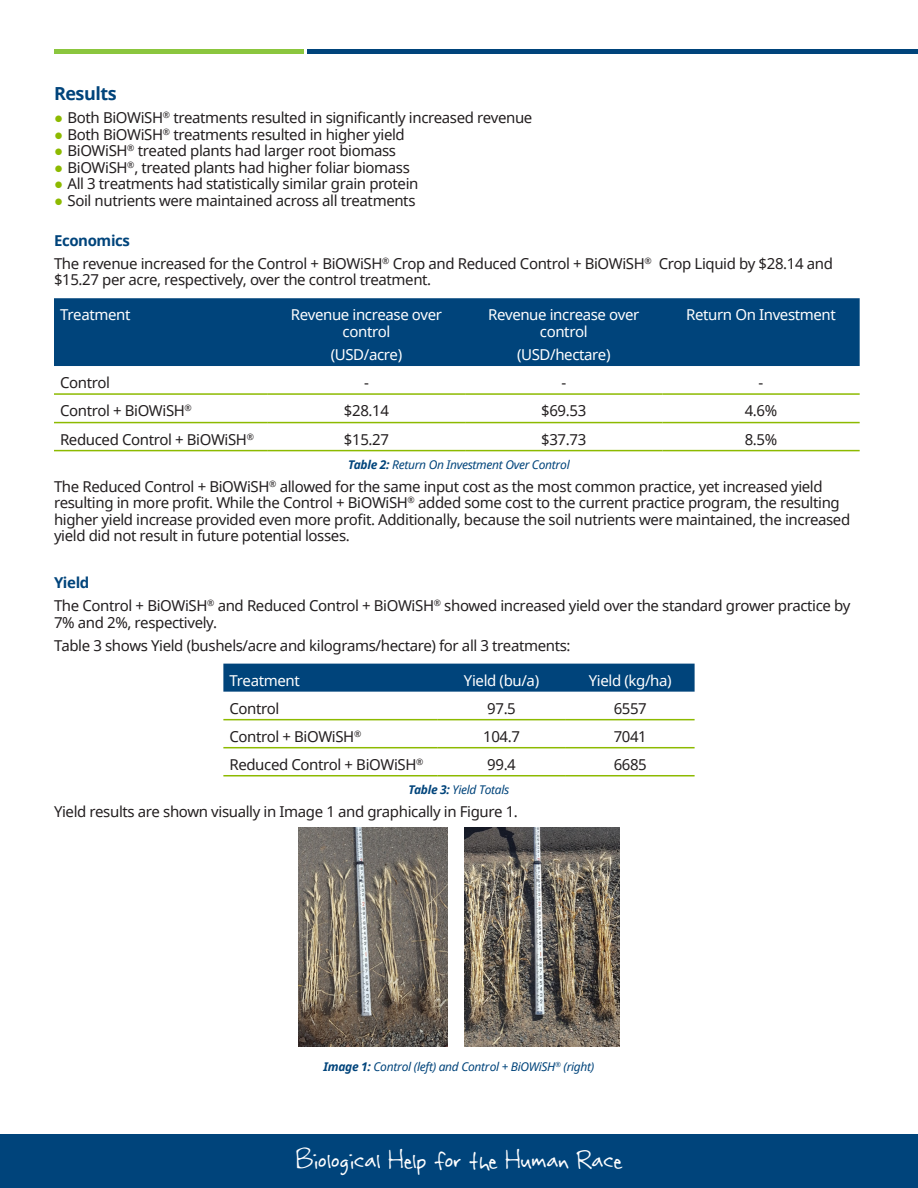
<style>
.page{position:relative;width:918px;height:1188px;background:#fff}
.page>*{position:absolute;margin:0;border:0;box-sizing:border-box;transform-origin:0 0}
.t1{font:30px "Rabiohead";letter-spacing:-.025em;color:#fff}
.Paragraph_Heading{font:700 18px "Noto Sans";letter-spacing:-.025em;color:#00447b}
.t2{font:15px/16.5px "Noto Sans";letter-spacing:-.025em;color:#231f20}
.t3{font:15px/16.5px "Noto Sans";letter-spacing:-.025em;color:#fff;text-align:center}
.t4{font:700 15px "Noto Sans";letter-spacing:-.025em;color:#00447b}
.t5{font:italic 12px "Noto Sans";letter-spacing:-.025em;color:#00447b}
.s1{color:#8dba00}
.s2{font-weight:700}
</style>
<div class="page">
<div style="left:0;top:1134px;width:918px;height:54px;background:#00447b"></div>
<hr style="left:54px;top:50px;width:249px;height:4px;background:#8bc63e">
<hr style="left:307px;top:50px;width:611px;height:4px;background:#00447b">
<div style="left:54px;top:298px;width:806px;height:68px;background:#00447b"></div>
<hr style="left:54px;top:393px;width:214px;height:2px;background:#8dba00">
<hr style="left:268px;top:393px;width:197px;height:2px;background:#8dba00">
<hr style="left:465px;top:393px;width:197px;height:2px;background:#8dba00">
<hr style="left:662px;top:393px;width:198px;height:2px;background:#8dba00">
<hr style="left:54px;top:422px;width:214px;height:1px;background:#8dba00">
<hr style="left:268px;top:422px;width:197px;height:1px;background:#8dba00">
<hr style="left:465px;top:422px;width:197px;height:1px;background:#8dba00">
<hr style="left:662px;top:422px;width:198px;height:1px;background:#8dba00">
<hr style="left:54px;top:450px;width:214px;height:1px;background:#8dba00">
<hr style="left:268px;top:450px;width:197px;height:1px;background:#8dba00">
<hr style="left:465px;top:450px;width:197px;height:1px;background:#8dba00">
<hr style="left:662px;top:450px;width:198px;height:1px;background:#8dba00">
<div style="left:223px;top:664px;width:472px;height:28px;background:#00447b"></div>
<hr style="left:223px;top:719px;width:214px;height:1px;background:#8dba00">
<hr style="left:437px;top:719px;width:129px;height:1px;background:#8dba00">
<hr style="left:566px;top:719px;width:129px;height:1px;background:#8dba00">
<hr style="left:223px;top:747px;width:214px;height:1px;background:#8dba00">
<hr style="left:437px;top:747px;width:129px;height:1px;background:#8dba00">
<hr style="left:566px;top:747px;width:129px;height:1px;background:#8dba00">
<hr style="left:223px;top:775px;width:214px;height:1px;background:#8dba00">
<hr style="left:437px;top:775px;width:129px;height:1px;background:#8dba00">
<hr style="left:566px;top:775px;width:129px;height:1px;background:#8dba00">
<img style="left:299px;top:827px;width:149px;height:219px">
<img style="left:464px;top:828px;width:155px;height:218px">
<p class="Paragraph_Heading" style="left:54px;top:81px;width:64px">Results</p>
<p class="t2" style="left:54px;top:109px;width:480px"><span class="s1">●</span> Both BiOWiSH<sup>®</sup> treatments resulted in significantly increased revenue</p>
<p class="t2" style="left:54px;top:126px;width:352px"><span class="s1">●</span> Both BiOWiSH<sup>®</sup> treatments resulted in higher yield</p>
<p class="t2" style="left:54px;top:142px;width:344px"><span class="s1">●</span> BiOWiSH<sup>®</sup> treated plants had larger root biomass</p>
<p class="t2" style="left:54px;top:159px;width:357px"><span class="s1">●</span> BiOWiSH<sup>®</sup>, treated plants had higher foliar biomass</p>
<p class="t2" style="left:54px;top:175px;width:366px"><span class="s1">●</span> All 3 treatments had statistically similar grain protein</p>
<p class="t2" style="left:54px;top:192px;width:363px"><span class="s1">●</span> Soil nutrients were maintained across all treatments</p>
<p class="t4" style="left:54px;top:230px;width:78px">Economics</p>
<p class="t2" style="left:54px;top:255px;width:781px">The revenue increased for the Control + BiOWiSH<sup>®</sup> Crop and Reduced Control + BiOWiSH<sup>®</sup> Crop Liquid by $28.14 and $15.27 per acre, respectively, over the control treatment.</p>
<p class="t3" style="left:60px;top:306px;width:72px">Treatment</p>
<p class="t3" style="left:291px;top:306px;width:153px">Revenue increase over control</p>
<p class="t3" style="left:331px;top:346px;width:73px">(USD/acre)</p>
<p class="t3" style="left:488px;top:306px;width:153px">Revenue increase over control</p>
<p class="t3" style="left:517px;top:346px;width:95px">(USD/hectare)</p>
<p class="t3" style="left:686px;top:306px;width:151px">Return On Investment</p>
<p class="t2" style="left:60px;top:374px;width:51px">Control</p>
<p class="t2" style="left:364px;top:374px;width:6px">-</p>
<p class="t2" style="left:561px;top:374px;width:6px">-</p>
<p class="t2" style="left:759px;top:374px;width:6px">-</p>
<p class="t2" style="left:60px;top:402px;width:133px">Control + BiOWiSH<sup>®</sup></p>
<p class="t2" style="left:344px;top:402px;width:47px">$28.14</p>
<p class="t2" style="left:541px;top:402px;width:47px">$69.53</p>
<p class="t2" style="left:745px;top:402px;width:34px">4.6%</p>
<p class="t2" style="left:60px;top:431px;width:195px">Reduced Control + BiOWiSH<sup>®</sup></p>
<p class="t2" style="left:344px;top:431px;width:47px">$15.27</p>
<p class="t2" style="left:541px;top:431px;width:47px">$37.73</p>
<p class="t2" style="left:745px;top:431px;width:34px">8.5%</p>
<p class="t5" style="left:348px;top:456px;width:223px"><span class="s2">Table 2:</span> Return On Investment Over Control</p>
<p class="t2" style="left:54px;top:478px;width:798px">The Reduced Control + BiOWiSH<sup>®</sup> allowed for the same input cost as the most common practice, yet increased yield resulting in more profit. While the Control + BiOWiSH<sup>®</sup> added some cost to the current practice program, the resulting higher yield increase provided even more profit. Additionally, because the soil nutrients were maintained, the increased yield did not result in future potential losses.</p>
<p class="t4" style="left:54px;top:572px;width:37px">Yield</p>
<p class="t2" style="left:54px;top:597px;width:798px">The Control + BiOWiSH<sup>®</sup> and Reduced Control + BiOWiSH<sup>®</sup> showed increased yield over the standard grower practice by<br>7% and 2%, respectively.</p>
<p class="t2" style="left:54px;top:637px;width:518px">Table 3 shows Yield (bushels/acre and kilograms/hectare) for all 3 treatments:</p>
<p class="t3" style="left:229px;top:672px;width:72px">Treatment</p>
<p class="t3" style="left:464px;top:672px;width:77px">Yield (bu/a)</p>
<p class="t3" style="left:589px;top:672px;width:84px">Yield (kg/ha)</p>
<p class="t2" style="left:229px;top:700px;width:51px">Control</p>
<p class="t2" style="left:487px;top:700px;width:30px">97.5</p>
<p class="t2" style="left:614px;top:700px;width:35px">6557</p>
<p class="t2" style="left:229px;top:728px;width:133px">Control + BiOWiSH<sup>®</sup></p>
<p class="t2" style="left:483px;top:728px;width:38px">104.7</p>
<p class="t2" style="left:614px;top:728px;width:35px">7041</p>
<p class="t2" style="left:229px;top:756px;width:195px">Reduced Control + BiOWiSH<sup>®</sup></p>
<p class="t2" style="left:487px;top:756px;width:30px">99.4</p>
<p class="t2" style="left:614px;top:756px;width:35px">6685</p>
<p class="t5" style="left:409px;top:781px;width:102px"><span class="s2">Table 3:</span> Yield Totals</p>
<p class="t2" style="left:54px;top:803px;width:465px">Yield results are shown visually in Image 1 and graphically in Figure 1.</p>
<p class="t5" style="left:324px;top:1058px;width:272px"><span class="s2">Image 1:</span> Control (left) and Control + BiOWiSH<sup>®</sup> (right)</p>
<h1 class="t1" style="left:296px;top:1142px;width:328px">Biological Help for the Human Race</h1>
</div>
